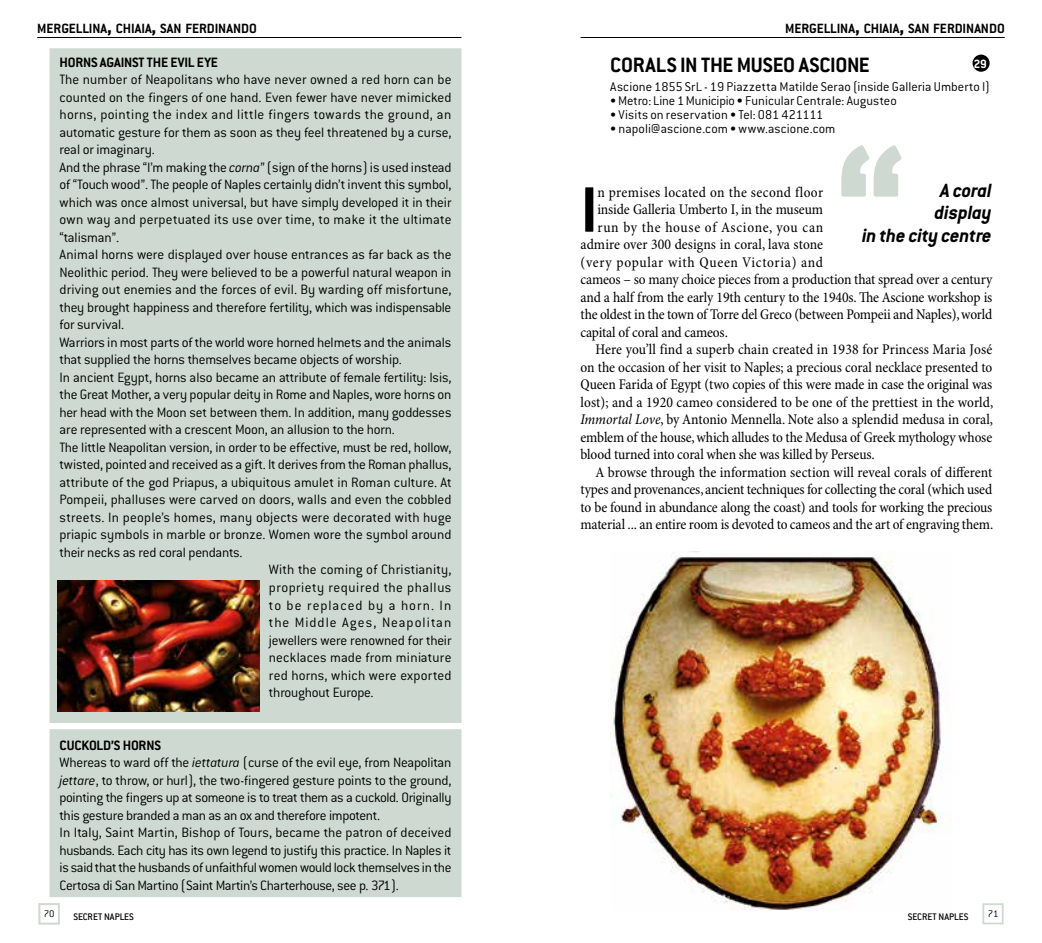
<style>
.page{position:relative;width:1042px;height:943px;background:#fff}
.page>*{position:absolute;margin:0;border:0;box-sizing:border-box;transform-origin:0 0}
.t1{font:700 205.62px "Conduit ITC";color:#cdd9d1}
.t2{font:700 70.35px "Conduit ITC";color:#000}
.t3{font:700 22.75px "Conduit ITC";letter-spacing:-.005em;color:#000}
.t4{font:italic 700 21px/22.8px "Conduit ITC";letter-spacing:-.015em;color:#000;text-align:right}
.t5{font:300 14.88px/17.5px "Conduit ITC";letter-spacing:-.005em;color:#000}
.t6{font:condensed 14.88px "Minion Pro";letter-spacing:-.01em;color:#000}
.t7{font:300 14.88px "Conduit ITC";letter-spacing:.015em;color:#000}
.t8{font:condensed 14.88px "Minion Pro";letter-spacing:.01em;color:#000}
.t9{font:300 14.88px "Conduit ITC";letter-spacing:.02em;color:#000}
.t10{font:300 14.88px "Conduit ITC";letter-spacing:.07em;color:#000}
.t11{font:condensed 14.88px "Minion Pro";letter-spacing:.045em;color:#000}
.t12{font:condensed 14.88px "Minion Pro";letter-spacing:.025em;color:#000}
.t13{font:condensed 14.88px "Minion Pro";letter-spacing:.04em;color:#000}
.t14{font:300 14.88px "Conduit ITC";letter-spacing:.03em;color:#000}
.t15{font:700 14.88px "Conduit ITC";letter-spacing:-.01em;color:#000}
.t16{font:700 14.7px "Conduit ITC";color:#000}
.t17{font:300 14px "Conduit ITC";letter-spacing:.005em;color:#000}
.t18{font:700 13.12px "Conduit ITC";color:#fff}
.t19{font:500 10.5px "Conduit ITC";color:#000}
.t20{font:300 10.5px "Conduit ITC";color:#000}
.s1{font-size:21px}
.s2{font-style:italic}
.s3{font-weight:700}
</style>
<div class="page">
<div style="left:982px;top:903px;width:21px;height:21px;background:#fff;border:2px solid #cdd9d1"></div>
<img style="left:610px;top:551px;width:333px;height:359px">
<hr style="left:580px;top:37px;width:425px;height:1px;background:#000">
<div style="left:972px;top:55px;width:17px;height:17px;background:#000;border-radius:50%"></div>
<hr style="left:37px;top:37px;width:424px;height:1px;background:#000">
<div style="left:50px;top:729px;width:411px;height:168px;background:#cdd9d1"></div>
<div style="left:50px;top:48px;width:411px;height:675px;background:#cdd9d1"></div>
<img style="left:57px;top:580px;width:202px;height:131px">
<div style="left:39px;top:903px;width:21px;height:21px;background:#fff;border:2px solid #cdd9d1"></div>
<p class="t16" style="left:37px;top:20px;width:221px">MERGELLINA<span class="s1">,</span> CHIAIA<span class="s1">,</span> SAN FERDINANDO</p>
<p class="t15" style="left:60px;top:54px;width:160px">HORNS AGAINST THE EVIL EYE</p>
<p class="t5" style="left:60px;top:71px;width:393px">The number of Neapolitans who have never owned a red horn can be</p>
<p class="t5" style="left:60px;top:89px;width:393px">counted on the fingers of one hand. Even fewer have never mimicked</p>
<p class="t9" style="left:60px;top:107px;width:393px">horns, pointing the index and little fingers towards the ground, an</p>
<p class="t5" style="left:60px;top:124px;width:393px">automatic gesture for them as soon as they feel threatened by a curse,</p>
<p class="t5" style="left:60px;top:141px;width:97px">real or imaginary.</p>
<p class="t5" style="left:60px;top:159px;width:393px">And the phrase “I’m making the <span class="s2">corna</span>” (sign of the horns) is used instead</p>
<p class="t5" style="left:60px;top:176px;width:393px">of “Touch wood”. The people of Naples certainly didn’t invent this symbol,</p>
<p class="t5" style="left:60px;top:193px;width:393px">which was once almost universal, but have simply developed it in their</p>
<p class="t5" style="left:60px;top:211px;width:393px">own way and perpetuated its use over time, to make it the ultimate</p>
<p class="t5" style="left:60px;top:228px;width:61px">“talisman”.</p>
<p class="t5" style="left:60px;top:246px;width:393px">Animal horns were displayed over house entrances as far back as the</p>
<p class="t5" style="left:60px;top:263px;width:393px">Neolithic period. They were believed to be a powerful natural weapon in</p>
<p class="t5" style="left:60px;top:281px;width:393px">driving out enemies and the forces of evil. By warding off misfortune,</p>
<p class="t5" style="left:60px;top:298px;width:393px">they brought happiness and therefore fertility, which was indispensable</p>
<p class="t5" style="left:60px;top:316px;width:66px">for survival.</p>
<p class="t5" style="left:60px;top:333px;width:393px">Warriors in most parts of the world wore horned helmets and the animals</p>
<p class="t5" style="left:60px;top:351px;width:344px">that supplied the horns themselves became objects of worship.</p>
<p class="t5" style="left:60px;top:368px;width:394px">In ancient Egypt, horns also became an attribute of female fertility: Isis,</p>
<p class="t5" style="left:60px;top:386px;width:393px">the Great Mother, a very popular deity in Rome and Naples, wore horns on</p>
<p class="t5" style="left:60px;top:403px;width:393px">her head with the Moon set between them. In addition, many goddesses</p>
<p class="t5" style="left:60px;top:421px;width:337px">are represented with a crescent Moon, an allusion to the horn.</p>
<p class="t5" style="left:60px;top:438px;width:393px">The little Neapolitan version, in order to be effective, must be red, hollow,</p>
<p class="t5" style="left:60px;top:456px;width:393px">twisted, pointed and received as a gift. It derives from the Roman phallus,</p>
<p class="t5" style="left:60px;top:473px;width:393px">attribute of the god Priapus, a ubiquitous amulet in Roman culture. At</p>
<p class="t5" style="left:60px;top:491px;width:393px">Pompeii, phalluses were carved on doors, walls and even the cobbled</p>
<p class="t7" style="left:60px;top:509px;width:393px">streets. In people’s homes, many objects were decorated with huge</p>
<p class="t5" style="left:60px;top:526px;width:393px">priapic symbols in marble or bronze. Women wore the symbol around</p>
<p class="t5" style="left:60px;top:543px;width:185px">their necks as red coral pendants.</p>
<p class="t7" style="left:269px;top:561px;width:184px">With the coming of Christianity,</p>
<p class="t14" style="left:269px;top:579px;width:184px">propriety required the phallus</p>
<p class="t10" style="left:269px;top:596px;width:184px">to be replaced by a horn. In</p>
<p class="t10" style="left:269px;top:614px;width:184px">the Middle Ages, Neapolitan</p>
<p class="t5" style="left:269px;top:631px;width:184px">jewellers were renowned for their</p>
<p class="t5" style="left:269px;top:648px;width:184px">necklaces made from miniature</p>
<p class="t5" style="left:269px;top:666px;width:184px">red horns, which were exported</p>
<p class="t5" style="left:269px;top:683px;width:106px">throughout Europe.</p>
<p class="t5" style="left:60px;top:736px;width:393px"><span class="s3">CUCKOLD’S HORNS<br></span>Whereas to ward off the <span class="s2">iettatura</span> (curse of the evil eye, from Neapolitan <span class="s2">jettare</span>, to throw, or hurl), the two-fingered gesture points to the ground, pointing the fingers up at someone is to treat them as a cuckold. Originally this gesture branded a man as an ox and therefore impotent.<br>In Italy, Saint Martin, Bishop of Tours, became the patron of deceived husbands. Each city has its own legend to justify this practice. In Naples it is said that the husbands of unfaithful women would lock themselves in the Certosa di San Martino (Saint Martin’s Charterhouse, see p. 371).</p>
<p class="t20" style="left:44px;top:907px;width:12px">70</p>
<p class="t16" style="left:785px;top:20px;width:221px">MERGELLINA<span class="s1">,</span> CHIAIA<span class="s1">,</span> SAN FERDINANDO</p>
<p class="t18" style="left:974px;top:56px;width:14px">29</p>
<p class="t3" style="left:610px;top:52px;width:261px">CORALS IN THE MUSEO ASCIONE</p>
<p class="t17" style="left:610px;top:79px;width:381px">Ascione 1855 SrL - 19 Piazzetta Matilde Serao (inside Galleria Umberto I)</p>
<p class="t17" style="left:610px;top:93px;width:288px">• Metro: Line 1 Municipio • Funicular Centrale: Augusteo</p>
<p class="t17" style="left:610px;top:107px;width:215px">• Visits on reservation • Tel: 081 421111</p>
<p class="t17" style="left:610px;top:121px;width:227px">• napoli@ascione.com • www.ascione.com</p>
<p class="t1" style="left:834px;top:100px;width:73px">“</p>
<p class="t4" style="left:862px;top:178px;width:131px">A coral<br>display<br>in the city centre</p>
<p class="t2" style="left:580px;top:169px;width:19px">I</p>
<p class="t12" style="left:597px;top:183px;width:227px">n premises located on the second floor</p>
<p class="t6" style="left:597px;top:200px;width:227px">inside Galleria Umberto I, in the museum</p>
<p class="t13" style="left:597px;top:218px;width:227px">run by the house of Ascione, you can</p>
<p class="t6" style="left:580px;top:235px;width:244px">admire over 300 designs in coral, lava stone</p>
<p class="t11" style="left:580px;top:253px;width:244px">(very popular with Queen Victoria) and</p>
<p class="t6" style="left:580px;top:270px;width:413px">cameos – so many choice pieces from a production that spread over a century</p>
<p class="t6" style="left:580px;top:288px;width:413px">and a half from the early 19th century to the 1940s. The Ascione workshop is</p>
<p class="t6" style="left:580px;top:305px;width:413px">the oldest in the town of Torre del Greco (between Pompeii and Naples), world</p>
<p class="t6" style="left:580px;top:323px;width:149px">capital of coral and cameos.</p>
<p class="t8" style="left:595px;top:340px;width:398px">Here you’ll find a superb chain created in 1938 for Princess Maria José</p>
<p class="t6" style="left:580px;top:358px;width:413px">on the occasion of her visit to Naples; a precious coral necklace presented to</p>
<p class="t6" style="left:580px;top:375px;width:413px">Queen Farida of Egypt (two copies of this were made in case the original was</p>
<p class="t6" style="left:580px;top:393px;width:414px">lost); and a 1920 cameo considered to be one of the prettiest in the world,</p>
<p class="t6" style="left:580px;top:410px;width:414px"><span class="s2">Immortal Love</span>, by Antonio Mennella. Note also a splendid medusa in coral,</p>
<p class="t6" style="left:580px;top:428px;width:413px">emblem of the house, which alludes to the Medusa of Greek mythology whose</p>
<p class="t6" style="left:580px;top:445px;width:296px">blood turned into coral when she was killed by Perseus.</p>
<p class="t6" style="left:595px;top:463px;width:398px">A browse through the information section will reveal corals of different</p>
<p class="t6" style="left:580px;top:480px;width:413px">types and provenances, ancient techniques for collecting the coral (which used</p>
<p class="t6" style="left:580px;top:498px;width:413px">to be found in abundance along the coast) and tools for working the precious</p>
<p class="t6" style="left:580px;top:515px;width:414px">material ... an entire room is devoted to cameos and the art of engraving them.</p>
<p class="t19" style="left:73px;top:910px;width:62px">SECRET NAPLES</p>
<p class="t19" style="left:908px;top:910px;width:62px">SECRET NAPLES</p>
<p class="t20" style="left:987px;top:907px;width:12px">71</p>
</div>
